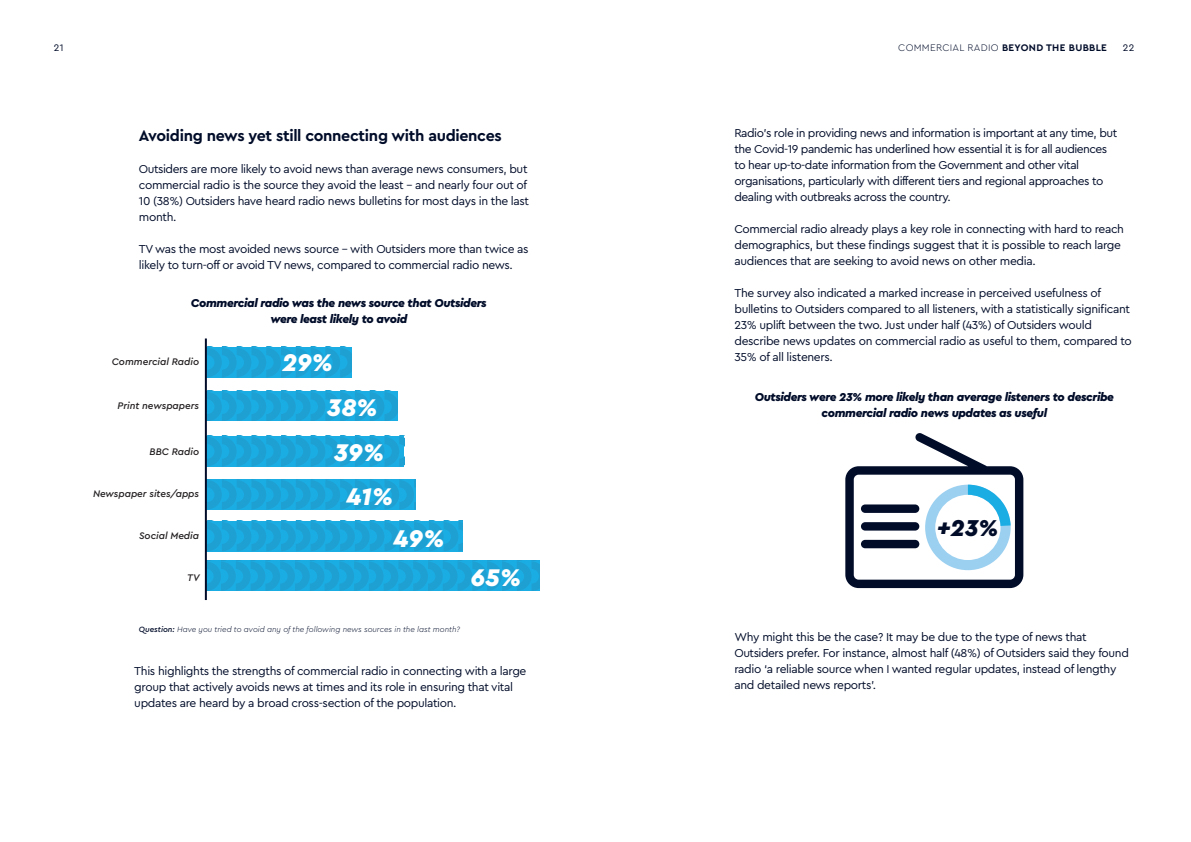
<style>
.page{position:relative;width:1191px;height:842px;background:#fff}
.page>*{position:absolute;margin:0;border:0;box-sizing:border-box;transform-origin:0 0}
.t1{font:italic 900 25.3px "Cera Pro";color:#fff}
.t2{font:italic 900 24px "Cera Pro";color:#010c29}
.t3{font:700 16px "Cera Pro";letter-spacing:-.02em;color:#010c29}
.t4{font:12px/16px "Cera Pro";letter-spacing:-.03em;color:#010c29}
.t5{font:italic 900 12px/16px "Cera Pro";letter-spacing:-.03em;color:#010c29;text-align:center}
.t6{font:italic 500 10px "Cera Pro";color:#231f20}
.t7{font:300 10px "Cera Pro";letter-spacing:.03em;color:#010c29}
.t8{font:10px "Cera Pro";color:#010c29}
.t9{font:italic 300 8px "Cera Pro";color:#010c29}
.s1{font-weight:700}
.s2{font-weight:500}
</style>
<div class="page">
<svg style="left:207px;top:560px;width:333px;height:31px;background:#1ca5d9"></svg>
<svg style="left:207px;top:521px;width:255px;height:30px;background:#1ca5d9"></svg>
<div style="left:206px;top:479px;width:209px;height:31px;background:#1aade4"></div>
<svg style="left:207px;top:479px;width:208px;height:30px"></svg>
<svg style="left:207px;top:436px;width:197px;height:30px;background:#1ca5d9"></svg>
<svg style="left:207px;top:391px;width:190px;height:30px;background:#1ca5d9"></svg>
<svg style="left:207px;top:347px;width:144px;height:30px;background:#1ca5d9"></svg>
<hr style="left:205px;top:338px;width:2px;height:262px;background:#010c29">
<svg style="left:845px;top:433px;width:178px;height:155px"></svg>
<p class="t8" style="left:54px;top:43px;width:11px">21</p>
<p class="t7" style="left:898px;top:41px;width:210px">COMMERCIAL RADIO <span class="s1">BEYOND THE BUBBLE</span></p>
<p class="t8" style="left:1122px;top:43px;width:13px">22</p>
<h3 class="t3" style="left:139px;top:128px;width:364px">Avoiding news yet still connecting with audiences</h3>
<p class="t4" style="left:139px;top:161px;width:392px">Outsiders are more likely to avoid news than average news consumers, but commercial radio is the source they avoid the least - and nearly four out of 10 (38%) Outsiders have heard radio news bulletins for most days in the last month.</p>
<p class="t4" style="left:139px;top:241px;width:391px">TV was the most avoided news source - with Outsiders more than twice as likely to turn-off or avoid TV news, compared to commercial radio news.</p>
<p class="t5" style="left:191px;top:295px;width:297px">Commercial radio was the news source that Outsiders were least likely to avoid</p>
<p class="t6" style="left:112px;top:357px;width:89px">Commercial Radio</p>
<h1 class="t1" style="left:282px;top:351px;width:52px">29%</h1>
<h1 class="t1" style="left:327px;top:397px;width:52px">38%</h1>
<h1 class="t1" style="left:334px;top:441px;width:51px">39%</h1>
<h1 class="t1" style="left:346px;top:485px;width:48px">41%</h1>
<p class="t6" style="left:117px;top:402px;width:83px">Print newspapers</p>
<p class="t6" style="left:149px;top:447px;width:51px">BBC Radio</p>
<p class="t6" style="left:93px;top:490px;width:108px">Newspaper sites/apps</p>
<p class="t6" style="left:139px;top:531px;width:62px">Social Media</p>
<p class="t6" style="left:187px;top:574px;width:14px">TV</p>
<h1 class="t1" style="left:393px;top:527px;width:52px">49%</h1>
<h1 class="t1" style="left:471px;top:566px;width:52px">65%</h1>
<p class="t9" style="left:139px;top:626px;width:323px"><span class="s2">Question:</span> Have you tried to avoid any of the following news sources in the last month?</p>
<p class="t4" style="left:134px;top:663px;width:394px">This highlights the strengths of commercial radio in connecting with a large group that actively avoids news at times and its role in ensuring that vital updates are heard by a broad cross-section of the population.</p>
<p class="t4" style="left:734px;top:126px;width:384px">Radio’s role in providing news and information is important at any time, but the Covid-19 pandemic has underlined how essential it is for all audiences to hear up-to-date information from the Government and other vital organisations, particularly with different tiers and regional approaches to dealing with outbreaks across the country.</p>
<p class="t4" style="left:734px;top:222px;width:391px">Commercial radio already plays a key role in connecting with hard to reach demographics, but these findings suggest that it is possible to reach large audiences that are seeking to avoid news on other media.</p>
<p class="t4" style="left:734px;top:286px;width:399px">The survey also indicated a marked increase in perceived usefulness of bulletins to Outsiders compared to all listeners, with a statistically significant 23% uplift between the two. Just under half (43%) of Outsiders would describe news updates on commercial radio as useful to them, compared to 35% of all listeners.</p>
<p class="t5" style="left:754px;top:390px;width:361px">Outsiders were 23% more likely than average listeners to describe commercial radio news updates as useful</p>
<h2 class="t2" style="left:937px;top:517px;width:63px">+23%</h2>
<p class="t4" style="left:734px;top:629px;width:396px">Why might this be the case? It may be due to the type of news that Outsiders prefer. For instance, almost half (48%) of Outsiders said they found radio ‘a reliable source when I wanted regular updates, instead of lengthy and detailed news reports’.</p>
</div>
